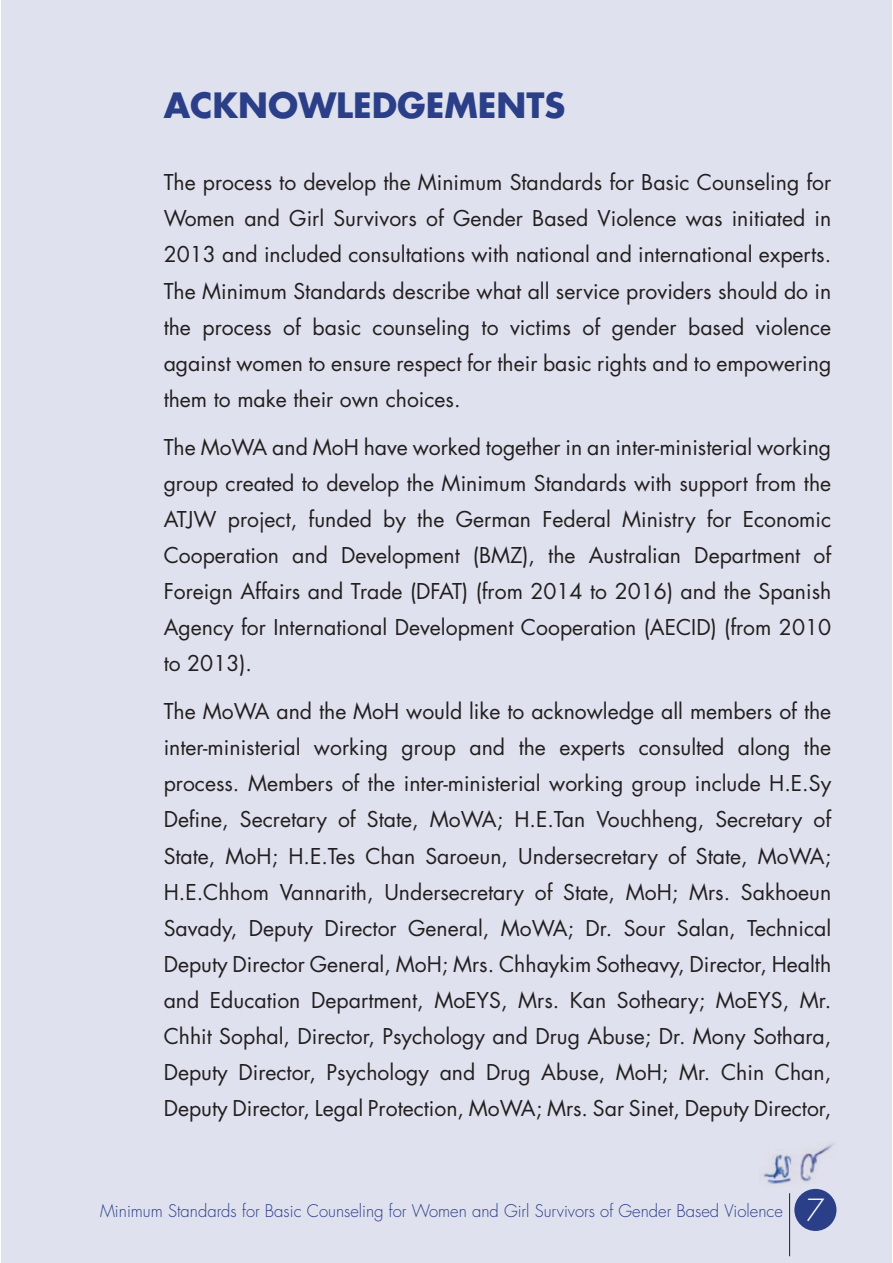
<style>
.page{position:relative;width:893px;height:1263px;background:#fff}
.page>*{position:absolute;margin:0;border:0;box-sizing:border-box;transform-origin:0 0}
.t1{font:700 33.9px "Futura Std";color:#2a3f88}
.t2{font:21.15px/36px "Futura Std";color:#231f20;text-align:justify}
.t3{font:300 16.95px "Futura Std";color:#2a3f88}
.s1{font-size:29.7px;color:#fff}
</style>
<div class="page">
<div style="left:1px;top:0;width:890px;height:1263px;background:#e0e1ee"></div>
<div style="left:794px;top:1189px;width:42px;height:42px;background:#2a3f88;border-radius:50%"></div>
<hr style="left:789px;top:1193px;width:1px;height:63px;background:#231f20">
<img style="left:763px;top:1143px;width:71px;height:41px">
<h1 class="t1" style="left:164px;top:90px;width:403px">ACKNOWLEDGEMENTS</h1>
<p class="t2" style="left:164px;top:166px;width:669px">The process to develop the Minimum Standards for Basic Counseling for Women and Girl Survivors of Gender Based Violence was initiated in 2013 and included consultations with national and international experts.<br>The Minimum Standards describe what all service providers should do in the process of basic counseling to victims of gender based violence against women to ensure respect for their basic rights and to empowering them to make their own choices.</p>
<p class="t2" style="left:164px;top:430px;width:669px">The MoWA and MoH have worked together in an inter-ministerial working group created to develop the Minimum Standards with support from the ATJW project, funded by the German Federal Ministry for Economic Cooperation and Development (BMZ), the Australian Department of Foreign Affairs and Trade (DFAT) (from 2014 to 2016) and the Spanish Agency for International Development Cooperation (AECID) (from 2010 to 2013).</p>
<p class="t2" style="left:164px;top:695px;width:669px">The MoWA and the MoH would like to acknowledge all members of the inter-ministerial working group and the experts consulted along the process. Members of the inter-ministerial working group include H.E.Sy Define, Secretary of State, MoWA; H.E.Tan Vouchheng, Secretary of State, MoH; H.E.Tes Chan Saroeun, Undersecretary of State, MoWA; H.E.Chhom Vannarith, Undersecretary of State, MoH; Mrs. Sakhoeun Savady, Deputy Director General, MoWA; Dr. Sour Salan, Technical Deputy Director General, MoH; Mrs. Chhaykim Sotheavy, Director, Health and Education Department, MoEYS, Mrs. Kan Sotheary; MoEYS, Mr.<br>Chhit Sophal, Director, Psychology and Drug Abuse; Dr. Mony Sothara, Deputy Director, Psychology and Drug Abuse, MoH; Mr. Chin Chan, Deputy Director, Legal Protection, MoWA; Mrs. Sar Sinet, Deputy Director,</p>
<p class="t3" style="left:100px;top:1203px;width:726px">Minimum Standards for Basic Counseling for Women and Girl Survivors of Gender Based Violence <span class="s1">7</span></p>
</div>
